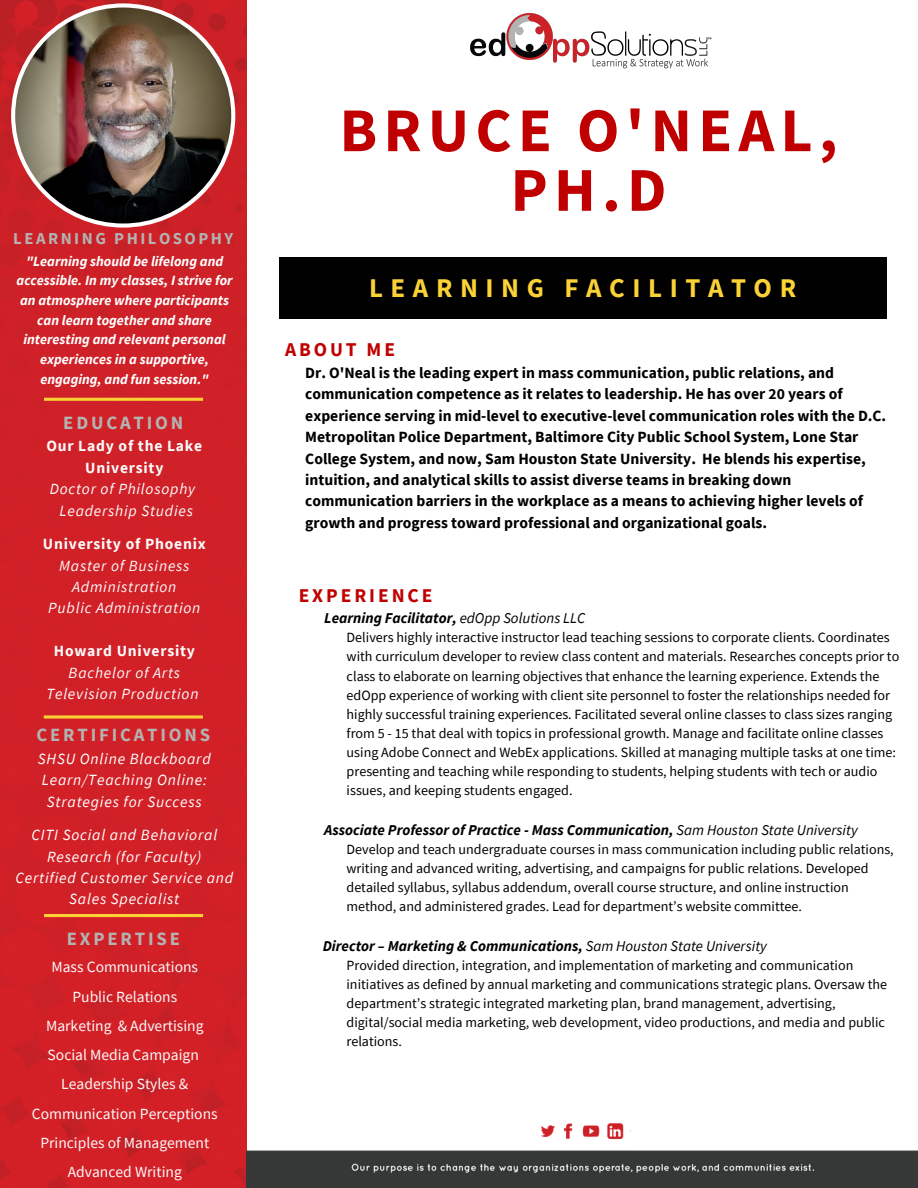
<style>
.page{position:relative;width:918px;height:1188px;background:#fff}
.page>*{position:absolute;margin:0;border:0;box-sizing:border-box;transform-origin:0 0}
.t1{font:700 62.25px/59.7px "Source Sans Pro";letter-spacing:.1em;color:#c00000;text-align:center}
.t2{font:700 27px "Source Sans Pro";letter-spacing:.28em;color:#fbd236}
.t3{font:700 19.5px "Source Sans Pro";letter-spacing:.15em;color:#c00000}
.t4{font:700 18.75px "Source Sans Pro";letter-spacing:.15em;color:#b3b3b3}
.t5{font:700 16.65px "Source Sans Pro";letter-spacing:.15em;color:#b3b3b3}
.t6{font:700 15.6px/21.3px "Source Sans Pro";color:#000}
.t7{font:15.6px/29.2px "Source Sans Pro";color:#fafafa;text-align:center}
.t8{font:italic 15.6px/21.3px "Source Sans Pro";letter-spacing:.05em;color:#fff;text-align:center}
.t9{font:italic 15.6px/21.3px "Source Sans Pro";letter-spacing:.05em;color:#fafafa;text-align:center}
.t10{font:700 15.6px/21.3px "Source Sans Pro";letter-spacing:.05em;color:#fafafa;text-align:center}
.t11{font:italic 700 15px "Source Sans Pro";color:#000}
.t12{font:14.1px/19.2px "Source Sans Pro";color:#000}
.t13{font:italic 700 14.1px/19.6px "Source Sans Pro";color:#fff;text-align:center}
.s1{font-weight:400}
</style>
<div class="page">
<div style="left:0;top:0;width:246px;height:1188px;background:#d02027"></div>
<div style="left:279px;top:258px;width:608px;height:60px;background:#000"></div>
<img style="left:247px;top:1151px;width:671px;height:37px">
<img style="left:470px;top:13px;width:242px;height:56px">
<img style="left:11px;top:3px;width:224px;height:225px">
<svg style="left:44px;top:398px;width:159px;height:3px"></svg>
<svg style="left:44px;top:914px;width:159px;height:3px"></svg>
<img style="left:536px;top:1123px;width:94px;height:28px">
<svg style="left:44px;top:715px;width:159px;height:4px"></svg>
<p class="t5" style="left:13px;top:228px;width:222px">LEARNING PHILOSOPHY</p>
<p class="t13" style="left:17px;top:251px;width:218px">"Learning should be lifelong and accessible. In my classes, I strive for an atmosphere where participants can learn together and share interesting and relevant personal experiences in a supportive, engaging, and fun session."</p>
<h3 class="t4" style="left:63px;top:411px;width:122px">EDUCATION</h3>
<p class="t10" style="left:46px;top:435px;width:157px">Our Lady of the Lake<br>University</p>
<p class="t9" style="left:50px;top:478px;width:147px">Doctor of Philosophy<br>Leadership Studies</p>
<p class="t10" style="left:43px;top:533px;width:164px">University of Phoenix</p>
<p class="t9" style="left:48px;top:555px;width:154px">Master of Business<br>Administration<br>Public Administration</p>
<p class="t10" style="left:54px;top:640px;width:143px">Howard University</p>
<p class="t9" style="left:46px;top:661px;width:154px">Bachelor of Arts<br>Television Production</p>
<h3 class="t4" style="left:37px;top:723px;width:175px">CERTIFICATIONS</h3>
<p class="t8" style="left:38px;top:748px;width:174px">SHSU Online Blackboard<br>Learn/Teaching Online:<br>Strategies for Success</p>
<p class="t8" style="left:15px;top:824px;width:219px">CITI Social and Behavioral<br>Research (for Faculty)<br>Certified Customer Service and<br>Sales Specialist</p>
<h3 class="t4" style="left:67px;top:927px;width:115px">EXPERTISE</h3>
<p class="t7" style="left:32px;top:952px;width:187px">Mass Communications<br>Public Relations<br>Marketing &amp; Advertising<br>Social Media Campaign<br>Leadership Styles &amp;<br>Communication Perceptions<br>Principles of Management<br>Advanced Writing</p>
<h1 class="t1" style="left:340px;top:99px;width:500px">BRUCE O'NEAL,<br>PH.D</h1>
<h2 class="t2" style="left:369px;top:270px;width:429px">LEARNING FACILITATOR</h2>
<h3 class="t3" style="left:285px;top:336px;width:112px">ABOUT ME</h3>
<p class="t6" style="left:305px;top:362px;width:583px">Dr. O'Neal is the leading expert in mass communication, public relations, and communication competence as it relates to leadership. He has over 20 years of experience serving in mid-level to executive-level communication roles with the D.C.<br>Metropolitan Police Department, Baltimore City Public School System, Lone Star College System, and now, Sam Houston State University. He blends his expertise, intuition, and analytical skills to assist diverse teams in breaking down communication barriers in the workplace as a means to achieving higher levels of growth and progress toward professional and organizational goals.</p>
<h3 class="t3" style="left:299px;top:583px;width:135px">EXPERIENCE</h3>
<p class="t11" style="left:324px;top:608px;width:263px">Learning Facilitator, <span class="s1">edOpp Solutions LLC</span></p>
<p class="t12" style="left:347px;top:628px;width:554px">Delivers highly interactive instructor lead teaching sessions to corporate clients. Coordinates with curriculum developer to review class content and materials. Researches concepts prior to class to elaborate on learning objectives that enhance the learning experience. Extends the edOpp experience of working with client site personnel to foster the relationships needed for highly successful training experiences. Facilitated several online classes to class sizes ranging from 5 - 15 that deal with topics in professional growth. Manage and facilitate online classes using Adobe Connect and WebEx applications. Skilled at managing multiple tasks at one time: presenting and teaching while responding to students, helping students with tech or audio issues, and keeping students engaged.</p>
<p class="t11" style="left:324px;top:820px;width:535px">Associate Professor of Practice - Mass Communication, <span class="s1">Sam Houston State University</span></p>
<p class="t12" style="left:347px;top:839px;width:549px">Develop and teach undergraduate courses in mass communication including public relations, writing and advanced writing, advertising, and campaigns for public relations. Developed detailed syllabus, syllabus addendum, overall course structure, and online instruction method, and administered grades. Lead for department’s website committee.</p>
<p class="t11" style="left:323px;top:936px;width:446px">Director – Marketing &amp; Communications, <span class="s1">Sam Houston State University</span></p>
<p class="t12" style="left:347px;top:955px;width:542px">Provided direction, integration, and implementation of marketing and communication initiatives as defined by annual marketing and communications strategic plans. Oversaw the department’s strategic integrated marketing plan, brand management, advertising, digital/social media marketing, web development, video productions, and media and public relations.</p>
</div>
